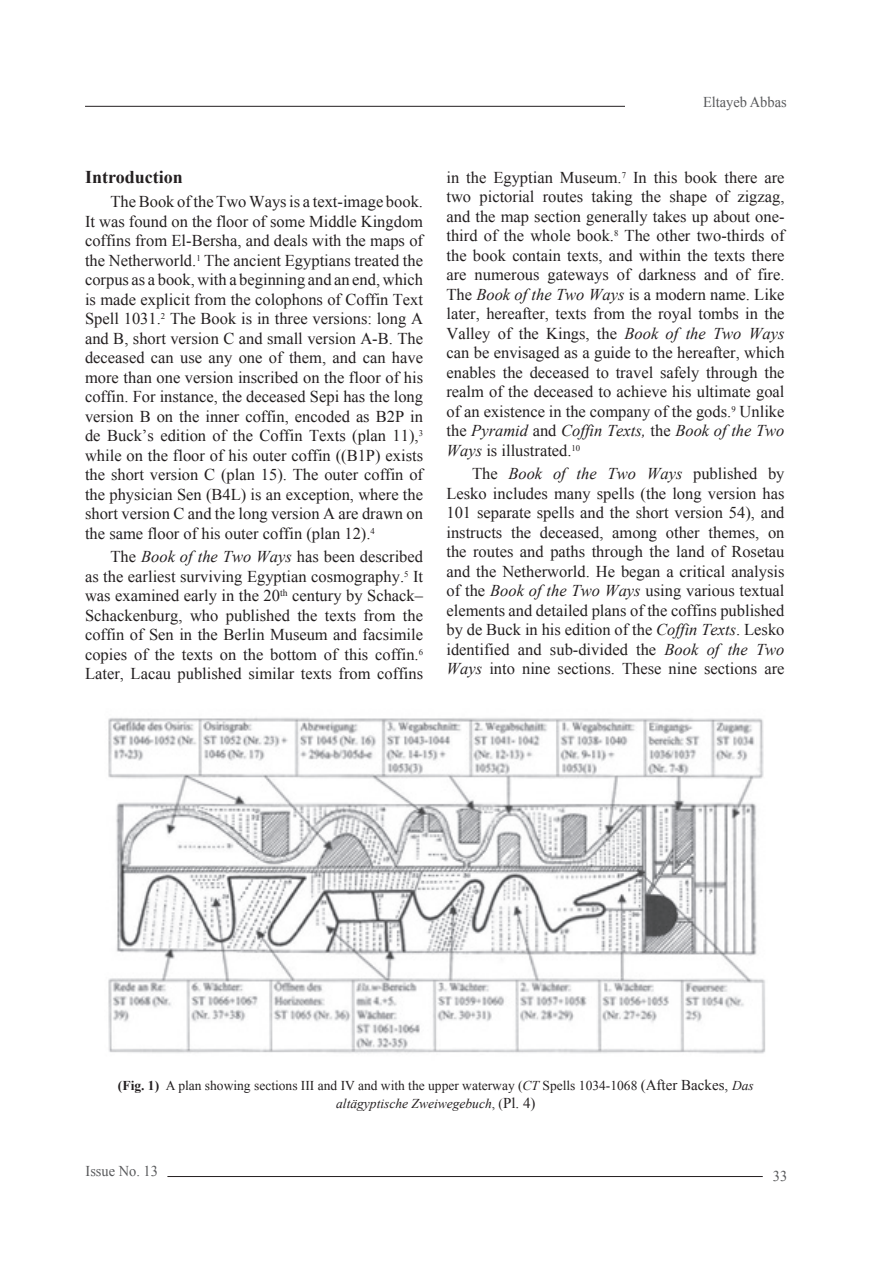
<style>
.page{position:relative;width:893px;height:1263px;background:#fff}
.page>*{position:absolute;margin:0;border:0;box-sizing:border-box;transform-origin:0 0}
.t1{font:700 18px "Times New Roman";color:#231f20}
.t2{font:16.5px/19.5px "Times New Roman";color:#231f20;text-align:justify}
.t3{font:15px "Times New Roman";color:#57585a;scale:.96 1}
.t4{font:13.5px/18px "Times New Roman";color:#231f20;text-align:center}
.s1{font-style:italic}
.s2{font-weight:700}
.s3{font-size:15px}
</style>
<div class="page">
<hr style="left:85px;top:106px;width:702px;height:1px;background:#231f20">
<div style="left:626px;top:96px;width:161px;height:22px;background:#fff"></div>
<hr style="left:167px;top:1176px;width:596px;height:1px;background:#231f20">
<img style="left:108px;top:717px;width:658px;height:337px">
<p class="t3" style="left:703px;top:91px;width:89px">Eltayeb Abbas</p>
<p class="t1" style="left:85px;top:165px;width:99px">Introduction</p>
<p class="t2" style="left:85px;top:192px;width:340px;text-indent:26px">The Book of the Two Ways is a text-image book.<br>It was found on the floor of some Middle Kingdom coffins from El-Bersha, and deals with the maps of the Netherworld.<sup>1</sup> The ancient Egyptians treated the corpus as a book, with a beginning and an end, which is made explicit from the colophons of Coffin Text Spell 1031.<sup>2</sup> The Book is in three versions: long A and B, short version C and small version A-B. The deceased can use any one of them, and can have more than one version inscribed on the floor of his coffin. For instance, the deceased Sepi has the long version B on the inner coffin, encoded as B2P in de Buck’s edition of the Coffin Texts (plan 11),<sup>3 </sup>while on the floor of his outer coffin ((B1P) exists the short version C (plan 15). The outer coffin of the physician Sen (B4L) is an exception, where the short version C and the long version A are drawn on the same floor of his outer coffin (plan 12).<sup>4</sup></p>
<p class="t2" style="left:85px;top:547px;width:340px;text-indent:26px">The <span class="s1">Book of the Two Ways</span> has been described as the earliest surviving Egyptian cosmography.<sup>5</sup> It was examined early in the 20<sup>th</sup> century by Schack– Schackenburg, who published the texts from the coffin of Sen in the Berlin Museum and facsimile copies of the texts on the bottom of this coffin.<sup>6<br></sup>Later, Lacau published similar texts from coffins</p>
<p class="t2" style="left:446px;top:167px;width:340px">in the Egyptian Museum.<sup>7</sup> In this book there are two pictorial routes taking the shape of zigzag, and the map section generally takes up about one&shy;third of the whole book.<sup>8</sup> The other two-thirds of the book contain texts, and within the texts there are numerous gateways of darkness and of fire.<br>The <span class="s1">Book of the Two Ways</span> is a modern name. Like later, hereafter, texts from the royal tombs in the Valley of the Kings, the <span class="s1">Book of the Two Ways </span>can be envisaged as a guide to the hereafter, which enables the deceased to travel safely through the realm of the deceased to achieve his ultimate goal of an existence in the company of the gods.<sup>9</sup> Unlike the <span class="s1">Pyramid</span> and <span class="s1">Coffin Texts,</span> the <span class="s1">Book of the Two Ways</span> is illustrated.<sup>10</sup></p>
<p class="t2" style="left:446px;top:464px;width:340px;text-indent:26px">The <span class="s1">Book of the Two Ways</span> published by Lesko includes many spells (the long version has 101 separate spells and the short version 54), and instructs the deceased, among other themes, on the routes and paths through the land of Rosetau and the Netherworld. He began a critical analysis of the <span class="s1">Book of the Two Ways</span> using various textual elements and detailed plans of the coffins published by de Buck in his edition of the <span class="s1">Coffin Texts</span>. Lesko identified and sub-divided the <span class="s1">Book of the Two Ways</span> into nine sections. These nine sections are</p>
<p class="t4" style="left:118px;top:1077px;width:637px"><span class="s2">(Fig. 1)</span> A plan showing sections III and IV and with the upper waterway (<span class="s1">CT</span> Spells 1034-1068 <span class="s3">(After Backes,</span> <span class="s1">Das altägyptische Zweiwegebuch</span>, (<span class="s3">Pl. 4)</span></p>
<p class="t3" style="left:86px;top:1161px;width:77px">Issue No. 13</p>
<p class="t3" style="left:773px;top:1166px;width:16px">33</p>
</div>
